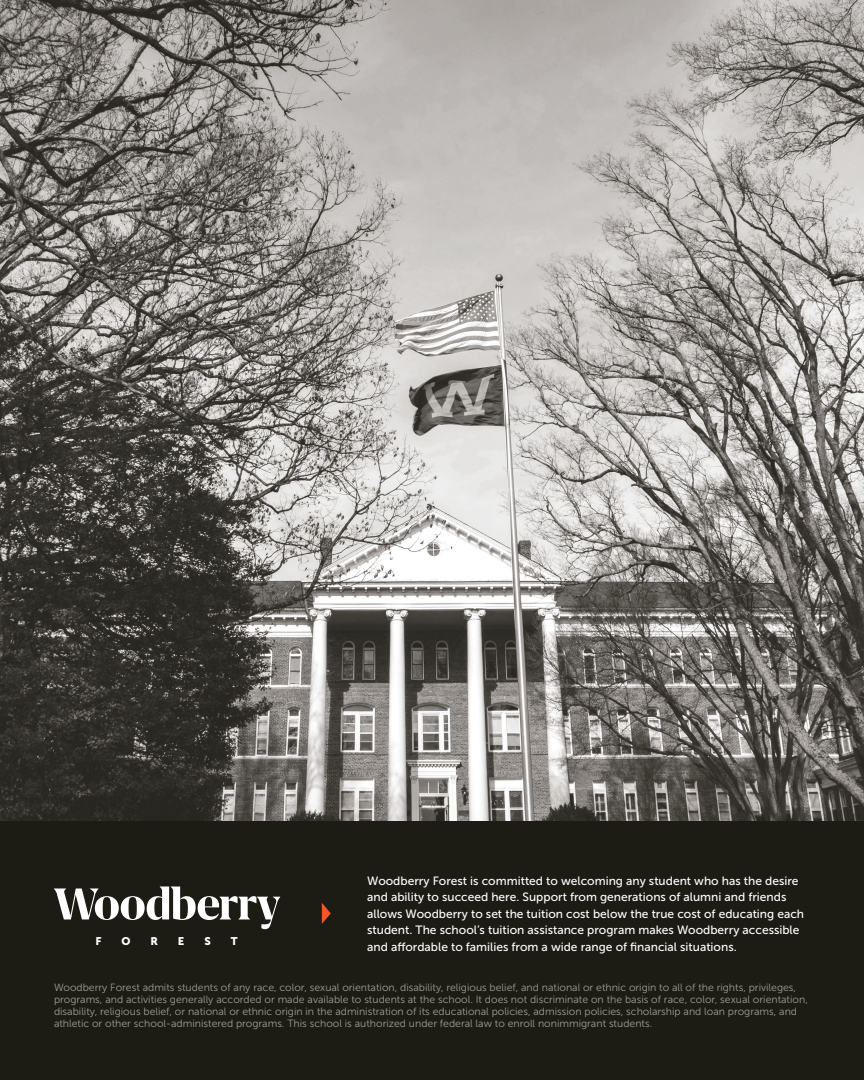
<style>
.page{position:relative;width:864px;height:1080px;background:#fff}
.page>*{position:absolute;margin:0;border:0;box-sizing:border-box;transform-origin:0 0}
.t1{font:700 51.6px "Grifo M";letter-spacing:-.015em;color:#fff}
.t2{font:12px/16.5px "Museo Sans 500";color:#fff}
.t3{font:11.1px "Museo Sans 900";color:#fff}
.t4{font:10.5px/12px "Museo Sans 300";color:#9c9e99}
</style>
<div class="page">
<img style="left:0;top:0;width:864px;height:822px">
<div style="left:0;top:822px;width:864px;height:258px;background:#1c1c14"></div>
<svg style="left:322px;top:903px;width:9px;height:21px"></svg>
<p class="t2" style="left:367px;top:873px;width:438px">Woodberry Forest is committed to welcoming any student who has the desire and ability to succeed here. Support from generations of alumni and friends allows Woodberry to set the tuition cost below the true cost of educating each student. The school’s tuition assistance program makes Woodberry accessible and affordable to families from a wide range of financial situations.</p>
<p class="t4" style="left:54px;top:981px;width:755px">Woodberry Forest admits students of any race, color, sexual orientation, disability, religious belief, and national or ethnic origin to all of the rights, privileges, programs, and activities generally accorded or made available to students at the school. It does not discriminate on the basis of race, color, sexual orientation, disability, religious belief, or national or ethnic origin in the administration of its educational policies, admission policies, scholarship and loan programs, and athletic or other school-administered programs. This school is authorized under federal law to enroll nonimmigrant students.</p>
<h1 class="t1" style="left:53px;top:877px;width:229px">Woodberry</h1>
<p class="t3" style="left:95px;top:935px;width:8px">F</p>
<p class="t3" style="left:121px;top:935px;width:11px">O</p>
<p class="t3" style="left:150px;top:935px;width:9px">R</p>
<p class="t3" style="left:178px;top:935px;width:8px">E</p>
<p class="t3" style="left:204px;top:935px;width:8px">S</p>
<p class="t3" style="left:231px;top:935px;width:8px">T</p>
</div>
